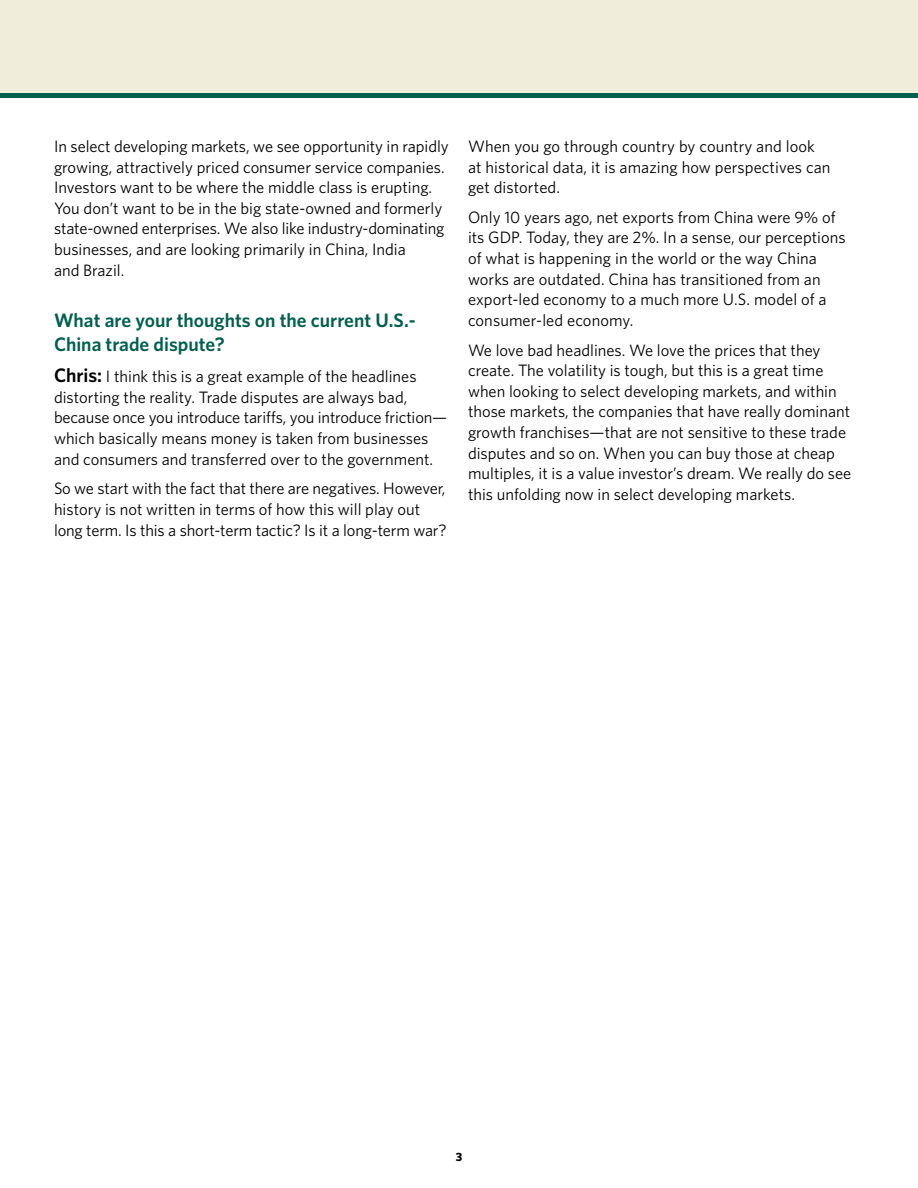
<style>
.page{position:relative;width:918px;height:1188px;background:#fff}
.page>*{position:absolute;margin:0;border:0;box-sizing:border-box;transform-origin:0 0}
.t1{font:600 19.5px/24.3px "Whitney";color:#005f4f}
.Body{font:16.5px/20.7px "Whitney";color:#000}
.t2{font:700 12px "Whitney";color:#000}
.s1{font-weight:600;font-size:19.5px}
</style>
<div class="page">
<div style="left:0;top:0;width:918px;height:94px;background:#f0eedb"></div>
<hr style="left:0;top:94px;width:918px;height:4px;background:#005f4f">
<p class="Body" style="left:54px;top:135px;width:396px">In select developing markets, we see opportunity in rapidly growing, attractively priced consumer service companies.<br>Investors want to be where the middle class is erupting.<br>You don’t want to be in the big state-owned and formerly state-owned enterprises. We also like industry-dominating businesses, and are looking primarily in China, India<br>and Brazil.</p>
<h2 class="t1" style="left:54px;top:308px;width:363px">What are your thoughts on the current U.S.-<br>China trade dispute?</h2>
<p class="Body" style="left:54px;top:366px;width:395px"><span class="s1">Chris:</span> I think this is a great example of the headlines distorting the reality. Trade disputes are always bad, because once you introduce tariffs, you introduce friction— which basically means money is taken from businesses and consumers and transferred over to the government.</p>
<p class="Body" style="left:54px;top:478px;width:394px">So we start with the fact that there are negatives. However, history is not written in terms of how this will play out long term. Is this a short-term tactic? Is it a long-term war?</p>
<p class="Body" style="left:468px;top:135px;width:364px">When you go through country by country and look at historical data, it is amazing how perspectives can get distorted.</p>
<p class="Body" style="left:468px;top:206px;width:379px">Only 10 years ago, net exports from China were 9% of its GDP. Today, they are 2%. In a sense, our perceptions of what is happening in the world or the way China works are outdated. China has transitioned from an export-led economy to a much more U.S. model of a consumer-led economy.</p>
<p class="Body" style="left:468px;top:339px;width:385px">We love bad headlines. We love the prices that they create. The volatility is tough, but this is a great time when looking to select developing markets, and within those markets, the companies that have really dominant growth franchises—that are not sensitive to these trade disputes and so on. When you can buy those at cheap multiples, it is a value investor’s dream. We really do see this unfolding now in select developing markets.</p>
<p class="t2" style="left:456px;top:1149px;width:8px">3</p>
</div>
